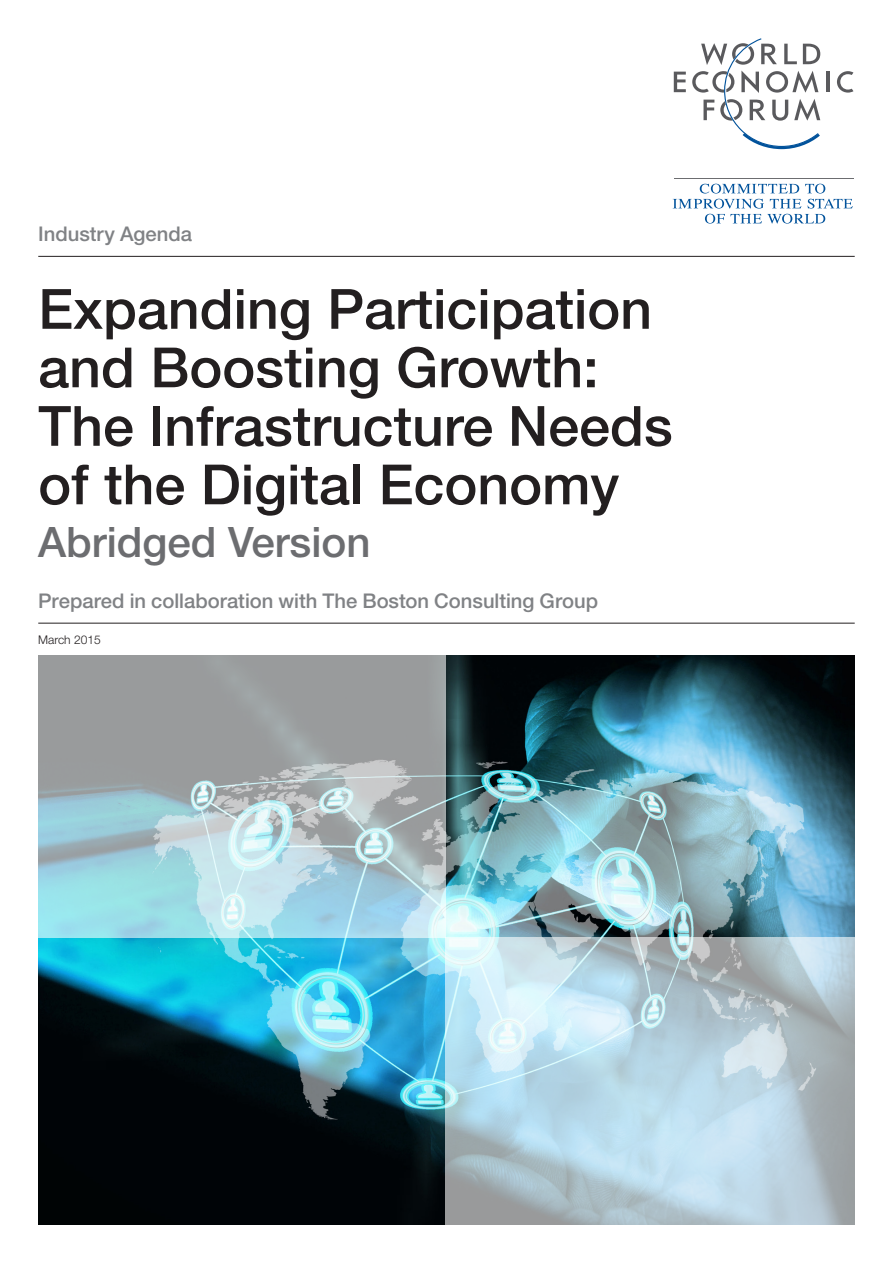
<style>
.page{position:relative;width:893px;height:1263px;background:#fff}
.page>*{position:absolute;margin:0;border:0;box-sizing:border-box;transform-origin:0 0}
.t1{font:500 55.5px/58.5px "Helvetica Neue LT Pro";color:#231f20}
.t2{font:500 42px "Helvetica Neue LT Pro";color:#6c6d70}
.t3{font:500 20.25px "Helvetica Neue LT Pro";color:#808285}
.t4{font:300 12px "Helvetica Neue LT Pro";color:#231f20}
</style>
<div class="page">
<img style="left:38px;top:655px;width:817px;height:570px">
<hr style="left:674px;top:178px;width:179px;height:1px;background:#6c6d70">
<svg style="left:673px;top:184px;width:180px;height:40px"></svg>
<svg style="left:674px;top:72px;width:12px;height:20px"></svg>
<hr style="left:826px;top:72px;width:3px;height:20px;background:#5a5a5d">
<svg style="left:837px;top:71px;width:16px;height:22px"></svg>
<svg style="left:692px;top:38px;width:128px;height:111px"></svg>
<hr style="left:38px;top:256px;width:817px;height:1px;background:#231f20">
<hr style="left:38px;top:623px;width:817px;height:1px;background:#231f20">
<svg style="left:38px;top:655px;width:407px;height:283px;background:#a4b9be"></svg>
<svg style="left:445px;top:938px;width:410px;height:287px;background:#b7ced9"></svg>
<p class="t3" style="left:38px;top:221px;width:155px">Industry Agenda</p>
<p class="t1" style="left:38px;top:279px;width:615px">Expanding Participation and Boosting Growth:</p>
<p class="t1" style="left:38px;top:396px;width:636px">The Infrastructure Needs of the Digital Economy</p>
<p class="t2" style="left:38px;top:517px;width:334px">Abridged Version</p>
<p class="t3" style="left:38px;top:588px;width:561px">Prepared in collaboration with The Boston Consulting Group</p>
<p class="t4" style="left:38px;top:632px;width:64px">March 2015</p>
</div>
